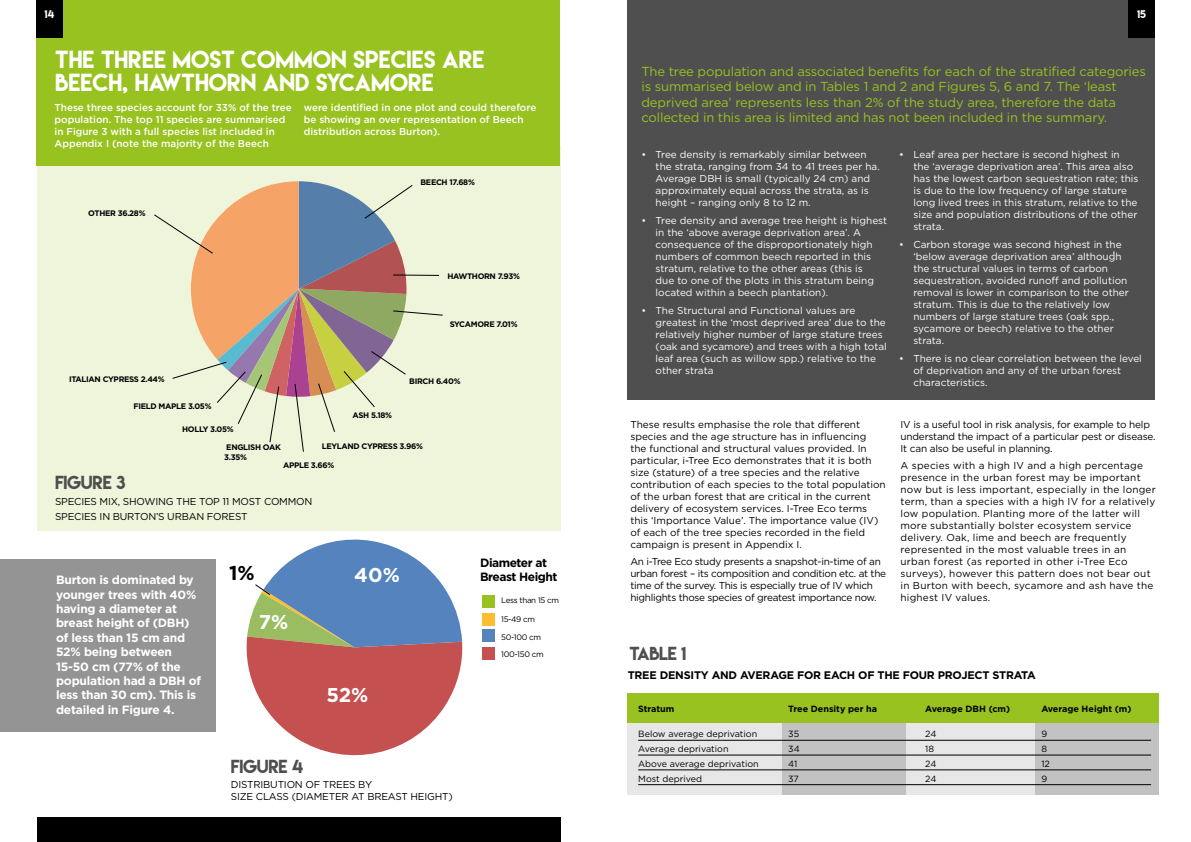
<style>
.page{position:relative;width:1191px;height:842px;background:#fff}
.page>*{position:absolute;margin:0;border:0;box-sizing:border-box;transform-origin:0 0}
.t1{font:22px/23px "Lemon Milk";color:#fff}
.t2{font:700 20px "Gotham";color:#fff}
.t3{font:700 20px "Gotham";color:#000}
.t4{font:16.8px "Lemon Milk";letter-spacing:-.02em;color:#504f4f}
.t5{font:13px/15.6px "Gotham";letter-spacing:-.01em;color:#98c21f}
.t6{font:700 12px/14.4px "Gotham";letter-spacing:-.02em;color:#fff}
.t7{font:700 12px/14.4px "Gotham";letter-spacing:-.04em;color:#000}
.t8{font:700 11px "Gotham";letter-spacing:-.02em;color:#000}
.t9{font:10px/12px "Gotham";color:#fff}
.t10{font:10px/12px "Gotham";color:#000}
.t11{font:10px/12px "Gotham";letter-spacing:.02em;color:#000}
.t12{font:500 10px/12px "Gotham";color:#fff}
.t13{font:10px/12px "Gotham";letter-spacing:-.02em;color:#000}
.t14{font:10px/12px "Gotham";letter-spacing:-.03em;color:#000}
.t15{font:10px "Lemon Milk";color:#fff}
.t16{font:9px "Gotham";color:#000}
.t17{font:700 9px "Gotham";color:#000}
.t18{font:700 8px/9.6px "Gotham";letter-spacing:-.04em;color:#000}
.t19{font:8px/17.2px "Gotham";letter-spacing:-.04em;color:#000}
</style>
<div class="page">
<div style="left:0;top:559px;width:215px;height:173px;background:#949494"></div>
<div style="left:627px;top:0;width:528px;height:400px;background:#504f4f"></div>
<div style="left:37px;top:146px;width:523px;height:384px;background:#eef5db"></div>
<div style="left:36px;top:0;width:523px;height:166px;background:#98c21f"></div>
<div style="left:37px;top:817px;width:523px;height:25px;background:#000"></div>
<div style="left:1128px;top:0;width:27px;height:37px;background:#000"></div>
<div style="left:36px;top:0;width:27px;height:37px;background:#000"></div>
<svg style="left:243px;top:530px;width:220px;height:226px"></svg>
<div style="left:482px;top:595px;width:12px;height:12px;background:#98c21f"></div>
<div style="left:482px;top:613px;width:12px;height:12px;background:#fabe30"></div>
<div style="left:482px;top:630px;width:12px;height:12px;background:#5483bd"></div>
<div style="left:482px;top:647px;width:12px;height:13px;background:#c4504f"></div>
<div style="left:627px;top:693px;width:531px;height:101px;background:#e7e7e7"></div>
<div style="left:1035px;top:693px;width:123px;height:101px;background:#c2c2c2"></div>
<div style="left:781px;top:693px;width:124px;height:101px;background:#c2c2c2"></div>
<div style="left:627px;top:693px;width:531px;height:30px;background:#98c21f"></div>
<hr style="left:638px;top:740px;width:513px;height:1px;background:#000">
<hr style="left:638px;top:755px;width:513px;height:1px;background:#000">
<hr style="left:638px;top:770px;width:513px;height:1px;background:#000">
<hr style="left:638px;top:784px;width:513px;height:1px;background:#000">
<svg style="left:154px;top:181px;width:289px;height:271px"></svg>
<p class="t15" style="left:44px;top:8px;width:11px">14</p>
<p class="t15" style="left:1137px;top:8px;width:10px">15</p>
<h1 class="t1" style="left:55px;top:48px;width:431px">THE THREE MOST COMMON SPECIES ARE<br>BEECH, HAWTHORN AND SYCAMORE</h1>
<p class="t12" style="left:55px;top:102px;width:239px">These three species account for 33% of the tree population. The top 11 species are summarised in Figure 3 with a full species list included in Appendix I (note the majority of the Beech</p>
<p class="t12" style="left:304px;top:102px;width:234px">were identified in one plot and could therefore be showing an over representation of Beech distribution across Burton).</p>
<p class="t18" style="left:88px;top:209px;width:59px">OTHER 36.28%</p>
<p class="t18" style="left:69px;top:374px;width:97px">ITALIAN CYPRESS 2.44%</p>
<p class="t18" style="left:134px;top:401px;width:79px">FIELD MAPLE 3.05%</p>
<p class="t18" style="left:182px;top:424px;width:53px">HOLLY 3.05%</p>
<p class="t18" style="left:224px;top:443px;width:58px">ENGLISH OAK<br>3.35%</p>
<p class="t18" style="left:420px;top:178px;width:56px">BEECH 17.68%</p>
<p class="t18" style="left:447px;top:271px;width:74px">HAWTHORN 7.93%</p>
<p class="t18" style="left:450px;top:319px;width:69px">SYCAMORE 7.01%</p>
<p class="t18" style="left:352px;top:410px;width:41px">ASH 5.18%</p>
<p class="t18" style="left:409px;top:376px;width:53px">BIRCH 6.40%</p>
<p class="t18" style="left:322px;top:441px;width:103px">LEYLAND CYPRESS 3.96%</p>
<p class="t18" style="left:283px;top:460px;width:53px">APPLE 3.66%</p>
<h3 class="t4" style="left:55px;top:471px;width:72px">FIGURE 3</h3>
<p class="t13" style="left:55px;top:493px;width:259px;line-height:15px">SPECIES MIX, SHOWING THE TOP 11 MOST COMMON<br>SPECIES IN BURTON’S URBAN FOREST</p>
<p class="t6" style="left:56px;top:573px;width:146px">Burton is dominated by younger trees with 40% having a diameter at breast height of (DBH) of less than 15 cm and<br>52% being between<br>15-50 cm (77% of the population had a DBH of less than 30 cm). This is detailed in Figure 4.</p>
<h2 class="t3" style="left:229px;top:560px;width:27px">1%</h2>
<p class="t7" style="left:480px;top:556px;width:79px">Diameter at<br>Breast Height</p>
<p class="t19" style="left:501px;top:592px;width:59px">Less than 15 cm</p>
<p class="t19" style="left:501px;top:610px;width:35px">15-49 cm</p>
<p class="t19" style="left:501px;top:628px;width:44px">50-100 cm<br>100-150 cm</p>
<h2 class="t2" style="left:354px;top:561px;width:47px">40%</h2>
<h2 class="t2" style="left:259px;top:609px;width:31px">7%</h2>
<h2 class="t2" style="left:326px;top:682px;width:44px">52%</h2>
<h3 class="t4" style="left:231px;top:755px;width:74px">FIGURE 4</h3>
<p class="t13" style="left:231px;top:778px;width:223px">DISTRIBUTION OF TREES BY<br>SIZE CLASS (DIAMETER AT BREAST HEIGHT)</p>
<p class="t5" style="left:641px;top:63px;width:506px">The tree population and associated benefits for each of the stratified categories is summarised below and in Tables 1 and 2 and Figures 5, 6 and 7. The ‘least deprived area’ represents less than 2% of the study area, therefore the data collected in this area is limited and has not been included in the summary.</p>
<p class="t9" style="left:655px;top:148px;width:226px;text-indent:-14px">• Tree density is remarkably similar between the strata, ranging from 34 to 41 trees per ha.<br>Average DBH is small (typically 24 cm) and approximately equal across the strata, as is height – ranging only 8 to 12 m.</p>
<p class="t9" style="left:655px;top:214px;width:233px;text-indent:-14px">• Tree density and average tree height is highest in the ‘above average deprivation area’. A consequence of the disproportionately high numbers of common beech reported in this stratum, relative to the other areas (this is<br>due to one of the plots in this stratum being located within a beech plantation).</p>
<p class="t9" style="left:655px;top:304px;width:233px;text-indent:-14px">• The Structural and Functional values are greatest in the ‘most deprived area’ due to the relatively higher number of large stature trees (oak and sycamore) and trees with a high total leaf area (such as willow spp.) relative to the other strata</p>
<p class="t9" style="left:913px;top:148px;width:226px;text-indent:-14px">• Leaf area per hectare is second highest in<br>the ‘average deprivation area’. This area also has the lowest carbon sequestration rate; this is due to the low frequency of large stature long lived trees in this stratum, relative to the size and population distributions of the other strata.</p>
<p class="t9" style="left:913px;top:238px;width:217px;text-indent:-14px">• Carbon storage was second highest in the ‘below average deprivation area’ although the structural values in terms of carbon sequestration, avoided runoff and pollution removal is lower in comparison to the other stratum. This is due to the relatively low numbers of large stature trees (oak spp., sycamore or beech) relative to the other strata.</p>
<p class="t9" style="left:913px;top:352px;width:230px;text-indent:-14px">• There is no clear correlation between the level of deprivation and any of the urban forest characteristics.</p>
<p class="t10" style="left:630px;top:418px;width:257px">These results emphasise the role that different species and the age structure has in influencing<br>the functional and structural values provided. In particular, i-Tree Eco demonstrates that it is both size (stature) of a tree species and the relative contribution of each species to the total population of the urban forest that are critical in the current delivery of ecosystem services. I-Tree Eco terms this ‘Importance Value’. The importance value (IV) of each of the tree species recorded in the field campaign is present in Appendix I.</p>
<p class="t14" style="left:630px;top:555px;width:257px">An i-Tree Eco study presents a snapshot-in-time of an urban forest – its composition and condition etc. at the time of the survey. This is especially true of IV which highlights those species of greatest importance now.</p>
<p class="t13" style="left:900px;top:418px;width:256px">IV is a useful tool in risk analysis, for example to help understand the impact of a particular pest or disease.<br>It can also be useful in planning.</p>
<p class="t11" style="left:900px;top:459px;width:257px">A species with a high IV and a high percentage presence in the urban forest may be important now but is less important, especially in the longer term, than a species with a high IV for a relatively low population. Planting more of the latter will more substantially bolster ecosystem service delivery. Oak, lime and beech are frequently represented in the most valuable trees in an urban forest (as reported in other i-Tree Eco surveys), however this pattern does not bear out in Burton with beech, sycamore and ash have the highest IV values.</p>
<h3 class="t4" style="left:629px;top:642px;width:58px">TABLE 1</h3>
<p class="t8" style="left:627px;top:668px;width:410px">TREE DENSITY AND AVERAGE FOR EACH OF THE FOUR PROJECT STRATA</p>
<p class="t17" style="left:638px;top:702px;width:38px">Stratum</p>
<p class="t17" style="left:788px;top:702px;width:90px">Tree Density per ha</p>
<p class="t17" style="left:925px;top:702px;width:86px">Average DBH (cm)</p>
<p class="t17" style="left:1041px;top:702px;width:92px">Average Height (m)</p>
<p class="t16" style="left:638px;top:728px;width:121px">Below average deprivation</p>
<p class="t16" style="left:788px;top:728px;width:12px">35</p>
<p class="t16" style="left:925px;top:728px;width:13px">24</p>
<p class="t16" style="left:1041px;top:728px;width:7px">9</p>
<p class="t16" style="left:638px;top:743px;width:92px">Average deprivation</p>
<p class="t16" style="left:788px;top:743px;width:13px">34</p>
<p class="t16" style="left:925px;top:743px;width:10px">18</p>
<p class="t16" style="left:1041px;top:743px;width:7px">8</p>
<p class="t16" style="left:638px;top:758px;width:122px">Above average deprivation</p>
<p class="t16" style="left:788px;top:758px;width:11px">41</p>
<p class="t16" style="left:925px;top:758px;width:13px">24</p>
<p class="t16" style="left:1041px;top:758px;width:10px">12</p>
<p class="t16" style="left:638px;top:773px;width:65px">Most deprived</p>
<p class="t16" style="left:788px;top:773px;width:12px">37</p>
<p class="t16" style="left:925px;top:773px;width:13px">24</p>
<p class="t16" style="left:1041px;top:773px;width:7px">9</p>
</div>
